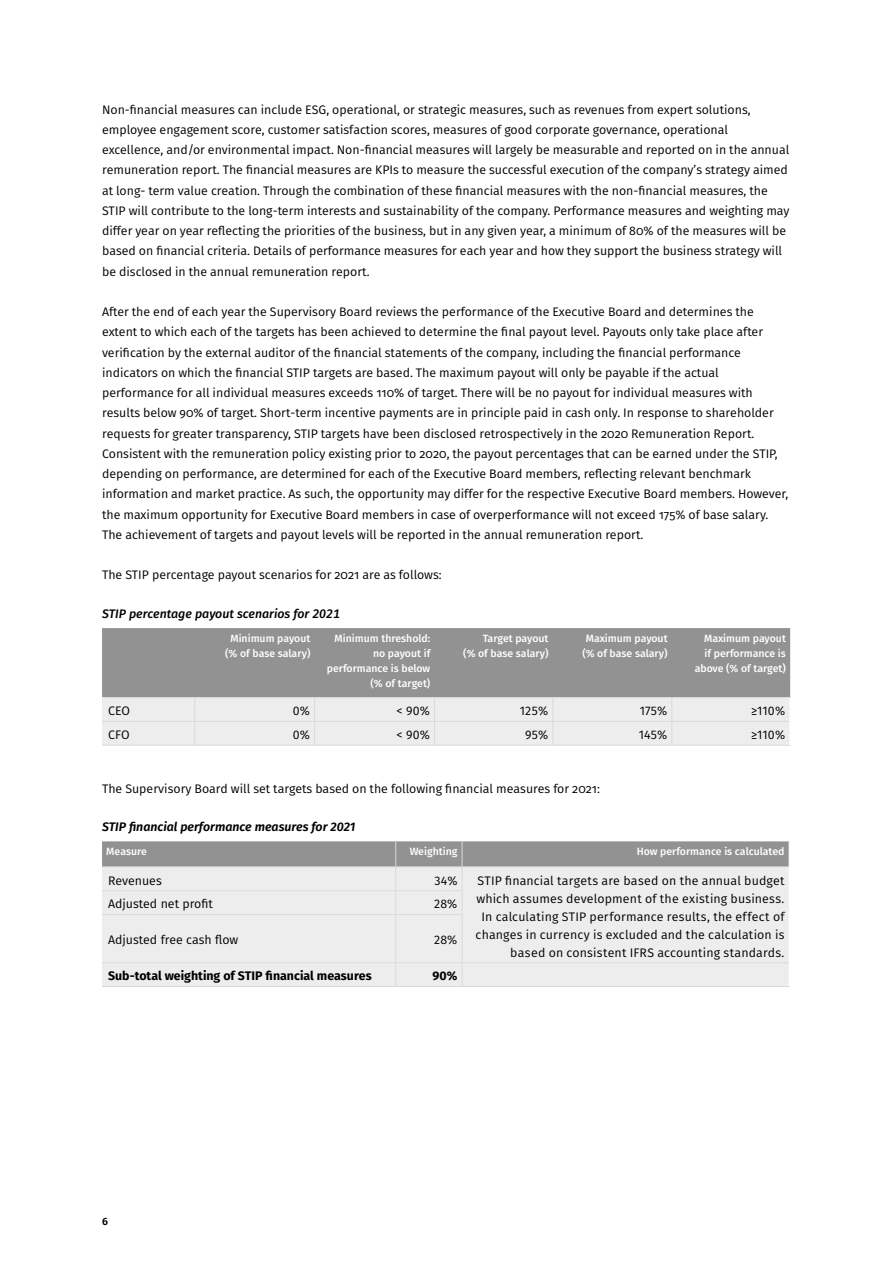
<style>
.page{position:relative;width:893px;height:1263px;background:#fff}
.page>*{position:absolute;margin:0;border:0;box-sizing:border-box;transform-origin:0 0}
.t1{font:12.3px/20.2px "Fira Sans";color:#000}
.t2{font:700 12.3px "Fira Sans";color:#000}
.t3{font:italic 600 12.3px "Fira Sans";color:#000}
.t4{font:italic 500 12.3px "Fira Sans";color:#000}
.t5{font:500 10.5px/15px "Fira Sans";color:#fff;text-align:right}
.t6{font:600 10.5px "Fira Sans";color:#000}
</style>
<div class="page">
<div style="left:102px;top:628px;width:688px;height:69px;background:#929292"></div>
<div style="left:102px;top:698px;width:687px;height:47px;background:#ededed"></div>
<hr style="left:102px;top:697px;width:93px;height:1px;background:#dadada">
<hr style="left:195px;top:697px;width:120px;height:1px;background:#dadada">
<hr style="left:315px;top:697px;width:120px;height:1px;background:#dadada">
<hr style="left:435px;top:697px;width:118px;height:1px;background:#dadada">
<hr style="left:553px;top:697px;width:119px;height:1px;background:#dadada">
<hr style="left:672px;top:697px;width:119px;height:1px;background:#dadada">
<hr style="left:102px;top:721px;width:93px;height:1px;background:#dadada">
<hr style="left:195px;top:721px;width:120px;height:1px;background:#dadada">
<hr style="left:315px;top:721px;width:120px;height:1px;background:#dadada">
<hr style="left:435px;top:721px;width:118px;height:1px;background:#dadada">
<hr style="left:553px;top:721px;width:119px;height:1px;background:#dadada">
<hr style="left:672px;top:721px;width:117px;height:1px;background:#dadada">
<hr style="left:102px;top:745px;width:93px;height:1px;background:#dadada">
<hr style="left:195px;top:745px;width:120px;height:1px;background:#dadada">
<hr style="left:315px;top:745px;width:120px;height:1px;background:#dadada">
<hr style="left:435px;top:745px;width:118px;height:1px;background:#dadada">
<hr style="left:553px;top:745px;width:119px;height:1px;background:#dadada">
<hr style="left:672px;top:745px;width:119px;height:1px;background:#dadada">
<div style="left:102px;top:914px;width:687px;height:72px;background:#ededed"></div>
<svg style="left:102px;top:841px;width:687px;height:73px;background:#cdcdcd"></svg>
<hr style="left:395px;top:915px;width:1px;height:47px;background:#dadada">
<hr style="left:462px;top:915px;width:1px;height:47px;background:#dadada">
<svg style="left:395px;top:963px;width:1px;height:23px"></svg>
<svg style="left:462px;top:963px;width:1px;height:23px"></svg>
<hr style="left:102px;top:866px;width:294px;height:1px;background:#dadada">
<hr style="left:396px;top:866px;width:66px;height:1px;background:#dadada">
<hr style="left:462px;top:866px;width:327px;height:1px;background:#dadada">
<hr style="left:102px;top:890px;width:294px;height:1px;background:#dadada">
<hr style="left:396px;top:890px;width:66px;height:1px;background:#dadada">
<hr style="left:102px;top:914px;width:294px;height:1px;background:#dadada">
<hr style="left:396px;top:914px;width:66px;height:1px;background:#dadada">
<hr style="left:102px;top:962px;width:294px;height:1px;background:#dadada">
<hr style="left:396px;top:962px;width:66px;height:1px;background:#dadada">
<hr style="left:462px;top:962px;width:327px;height:1px;background:#dadada">
<hr style="left:102px;top:986px;width:294px;height:1px;background:#dadada">
<hr style="left:396px;top:986px;width:66px;height:1px;background:#dadada">
<hr style="left:462px;top:986px;width:327px;height:1px;background:#dadada">
<p class="t1" style="left:102px;top:99px;width:689px">Non-financial measures can include ESG, operational, or strategic measures, such as revenues from expert solutions, employee engagement score, customer satisfaction scores, measures of good corporate governance, operational excellence, and/or environmental impact. Non-financial measures will largely be measurable and reported on in the annual remuneration report. The financial measures are KPIs to measure the successful execution of the company’s strategy aimed at long- term value creation. Through the combination of these financial measures with the non-financial measures, the STIP will contribute to the long-term interests and sustainability of the company. Performance measures and weighting may differ year on year reflecting the priorities of the business, but in any given year, a minimum of 80% of the measures will be based on financial criteria. Details of performance measures for each year and how they support the business strategy will be disclosed in the annual remuneration report.</p>
<p class="t1" style="left:102px;top:301px;width:688px">After the end of each year the Supervisory Board reviews the performance of the Executive Board and determines the extent to which each of the targets has been achieved to determine the final payout level. Payouts only take place after verification by the external auditor of the financial statements of the company, including the financial performance indicators on which the financial STIP targets are based. The maximum payout will only be payable if the actual performance for all individual measures exceeds 110% of target. There will be no payout for individual measures with results below 90% of target. Short-term incentive payments are in principle paid in cash only. In response to shareholder requests for greater transparency, STIP targets have been disclosed retrospectively in the 2020 Remuneration Report.<br>Consistent with the remuneration policy existing prior to 2020, the payout percentages that can be earned under the STIP, depending on performance, are determined for each of the Executive Board members, reflecting relevant benchmark information and market practice. As such, the opportunity may differ for the respective Executive Board members. However, the maximum opportunity for Executive Board members in case of overperformance will not exceed 175% of base salary.<br>The achievement of targets and payout levels will be reported in the annual remuneration report.</p>
<p class="t1" style="left:102px;top:565px;width:341px">The STIP percentage payout scenarios for 2021 are as follows:</p>
<p class="t4" style="left:102px;top:603px;width:239px">STIP percentage payout scenarios for 2021</p>
<p class="t5" style="left:225px;top:630px;width:87px;text-align:center">Minimum payout (% of base salary)</p>
<p class="t5" style="left:327px;top:630px;width:105px">Minimum threshold: no payout if performance is below (% of target)</p>
<p class="t5" style="left:463px;top:630px;width:87px">Target payout<br>(% of base salary)</p>
<p class="t5" style="left:582px;top:630px;width:87px;text-align:center">Maximum payout (% of base salary)</p>
<p class="t5" style="left:695px;top:630px;width:93px">Maximum payout<br>if performance is above (% of target)</p>
<p class="t1" style="left:108px;top:701px;width:24px">CEO</p>
<p class="t1" style="left:293px;top:701px;width:19px">0%</p>
<p class="t1" style="left:396px;top:701px;width:35px">&lt; 90%</p>
<p class="t1" style="left:520px;top:701px;width:30px">125%</p>
<p class="t1" style="left:640px;top:701px;width:29px">175%</p>
<p class="t1" style="left:751px;top:701px;width:35px">≥110%</p>
<p class="t1" style="left:108px;top:724px;width:23px">CFO</p>
<p class="t1" style="left:293px;top:724px;width:19px">0%</p>
<p class="t1" style="left:396px;top:724px;width:35px">&lt; 90%</p>
<p class="t1" style="left:525px;top:724px;width:25px">95%</p>
<p class="t1" style="left:639px;top:724px;width:30px">145%</p>
<p class="t1" style="left:751px;top:724px;width:35px">≥110%</p>
<p class="t1" style="left:102px;top:778px;width:499px">The Supervisory Board will set targets based on the following financial measures for 2021:</p>
<p class="t3" style="left:102px;top:816px;width:255px">STIP financial performance measures for 2021</p>
<p class="t5" style="left:106px;top:844px;width:42px">Measure</p>
<p class="t5" style="left:410px;top:844px;width:49px">Weighting</p>
<p class="t5" style="left:637px;top:844px;width:149px">How performance is calculated</p>
<p class="t1" style="left:108px;top:870px;width:55px">Revenues</p>
<p class="t1" style="left:434px;top:870px;width:24px">34%</p>
<p class="t1" style="left:476px;top:871px;width:310px;line-height:18px;text-align:right">STIP financial targets are based on the annual budget which assumes development of the existing business.<br>In calculating STIP performance results, the effect of changes in currency is excluded and the calculation is based on consistent IFRS accounting standards.</p>
<p class="t1" style="left:108px;top:894px;width:106px">Adjusted net profit</p>
<p class="t1" style="left:434px;top:894px;width:25px">28%</p>
<p class="t1" style="left:108px;top:930px;width:132px">Adjusted free cash flow</p>
<p class="t1" style="left:434px;top:930px;width:25px">28%</p>
<p class="t2" style="left:108px;top:966px;width:265px">Sub-total weighting of STIP financial measures</p>
<p class="t2" style="left:432px;top:966px;width:27px">90%</p>
<p class="t6" style="left:102px;top:1213px;width:7px">6</p>
</div>
